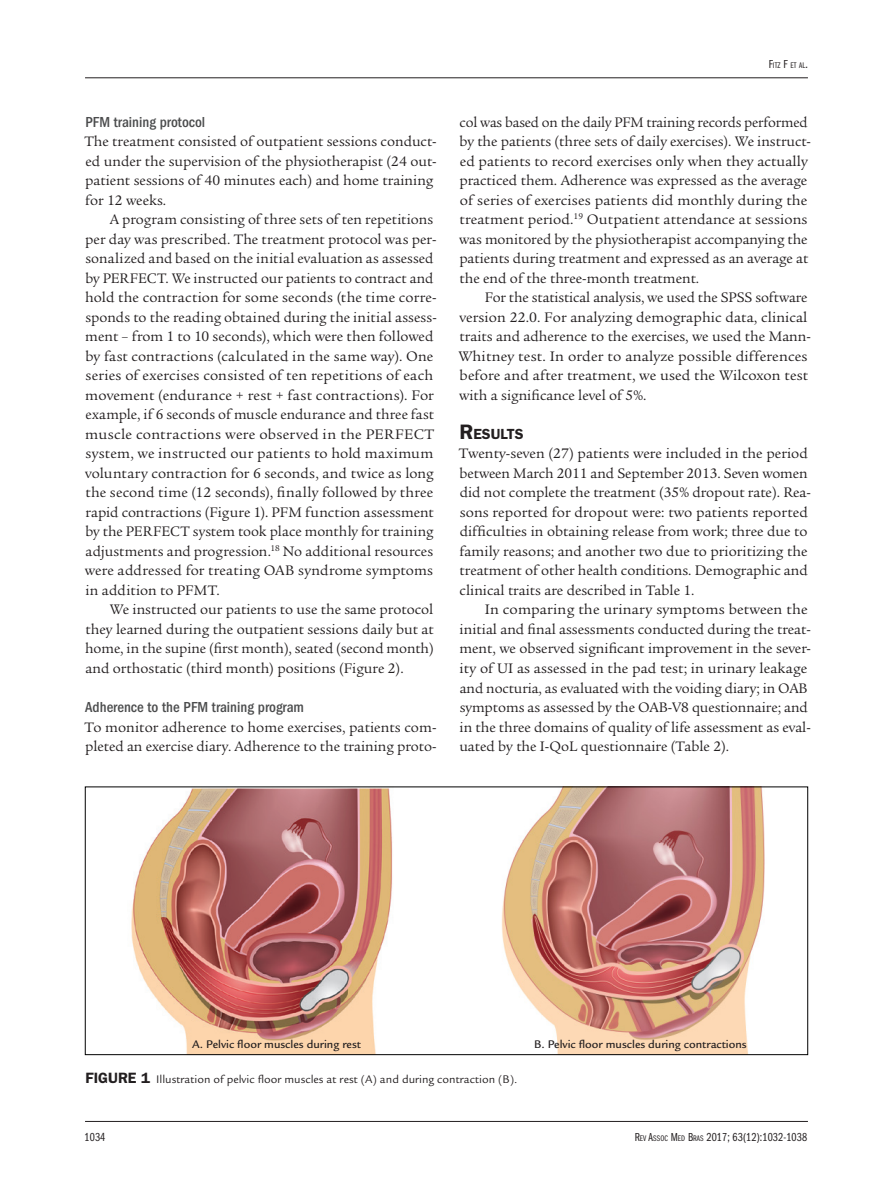
<style>
.page{position:relative;width:893px;height:1191px;background:#fff}
.page>*{position:absolute;margin:0;border:0;box-sizing:border-box;transform-origin:0 0}
.Texto_c__recuo{font:15px/19.5px "Legacy Serif Std";letter-spacing:.005em;color:#231f20}
.Texto_s_recuo{font:15px/19.5px "Legacy Serif Std";color:#231f20}
.Tit2{font:500 condensed 15px "ITC Franklin Gothic Std";color:#4b4c4d}
.Tit1{font:600 14.7px "ITC Franklin Gothic Std";color:#231f20}
.Figura_tit{font:12px "Legacy Sans Std";color:#231f20}
.Dísticos{font:500 12px "Legacy Sans Std";color:#231f20}
.t1{font:12px "ITC Franklin Gothic Std Bk Cp";letter-spacing:.01em;color:#231f20}
.t2{font:8.4px "ITC Franklin Gothic Std Bk Cp";letter-spacing:.015em;color:#231f20}
.s1{font-size:12px}
.s2{font-size:21px}
.s3{font-family:"ITC Franklin Gothic Std";font-weight:600;font-size:15px}
.s4{font-size:8.4px}
</style>
<div class="page">
<hr style="left:85px;top:78px;width:723px;height:1px;background:#231f20">
<hr style="left:85px;top:1121px;width:723px;height:1px;background:#231f20">
<img style="left:501px;top:788px;width:264px;height:264px">
<img style="left:131px;top:788px;width:262px;height:264px">
<p class="Tit2" style="left:86px;top:113px;width:121px">PFM training protocol</p>
<p class="Texto_s_recuo" style="left:84px;top:132px;width:354px">The treatment consisted of outpatient sessions conduct&shy;ed under the supervision of the physiotherapist (24 out&shy;patient sessions of 40 minutes each) and home training for 12 weeks.</p>
<p class="Texto_c__recuo" style="left:85px;top:210px;width:353px;text-indent:25px">A program consisting of three sets of ten repetitions per day was prescribed. The treatment protocol was per&shy;sonalized and based on the initial evaluation as assessed by PERFECT. We instructed our patients to contract and hold the contraction for some seconds (the time corre&shy;sponds to the reading obtained during the initial assess&shy;ment – from 1 to 10 seconds), which were then followed by fast contractions (calculated in the same way). One series of exercises consisted of ten repetitions of each movement (endurance + rest + fast contractions). For example, if 6 seconds of muscle endurance and three fast muscle contractions were observed in the PERFECT system, we instructed our patients to hold maximum voluntary contraction for 6 seconds, and twice as long the second time (12 seconds), finally followed by three rapid contractions (Figure 1). PFM function assessment by the PERFECT system took place monthly for training adjustments and progression.<sup>18</sup> No additional resources were addressed for treating OAB syndrome symptoms in addition to PFMT.</p>
<p class="Texto_c__recuo" style="left:85px;top:600px;width:350px;text-align:justify;text-indent:24px">We instructed our patients to use the same protocol they learned during the outpatient sessions daily but at home, in the supine (first month), seated (second month) and orthostatic (third month) positions (Figure 2).</p>
<p class="Tit2" style="left:85px;top:698px;width:220px">Adherence to the PFM training program</p>
<p class="Texto_s_recuo" style="left:84px;top:717px;width:354px">To monitor adherence to home exercises, patients com&shy;pleted an exercise diary. Adherence to the training proto-</p>
<p class="t2" style="left:769px;top:61px;width:41px"><span class="s1">F</span>ITZ <span class="s1">F</span> ET AL<span class="s1">.</span></p>
<p class="Texto_s_recuo" style="left:459px;top:112px;width:353px">col was based on the daily PFM training records performed by the patients (three sets of daily exercises). We instruct&shy;ed patients to record exercises only when they actually practiced them. Adherence was expressed as the average of series of exercises patients did monthly during the treatment period.<sup>19</sup> Outpatient attendance at sessions was monitored by the physiotherapist accompanying the patients during treatment and expressed as an average at the end of the three-month treatment.</p>
<p class="Texto_c__recuo" style="left:458px;top:288px;width:354px;text-indent:26px">For the statistical analysis, we used the SPSS software version 22.0. For analyzing demographic data, clinical traits and adherence to the exercises, we used the Mann-Whitney test. In order to analyze possible differences before and after treatment, we used the Wilcoxon test with a significance level of 5%.</p>
<p class="Tit1" style="left:460px;top:425px;width:65px"><span class="s2">R</span>ESULTS</p>
<p class="Texto_s_recuo" style="left:459px;top:444px;width:354px">Twenty-seven (27) patients were included in the period between March 2011 and September 2013. Seven women did not complete the treatment (35% dropout rate). Rea&shy;sons reported for dropout were: two patients reported difficulties in obtaining release from work; three due to family reasons; and another two due to prioritizing the treatment of other health conditions. Demographic and clinical traits are described in Table 1.</p>
<p class="Texto_c__recuo" style="left:459px;top:600px;width:353px;text-indent:25px">In comparing the urinary symptoms between the initial and final assessments conducted during the treat&shy;ment, we observed significant improvement in the sever&shy;ity of UI as assessed in the pad test; in urinary leakage and nocturia, as evaluated with the voiding diary; in OAB symptoms as assessed by the OAB-V8 questionnaire; and in the three domains of quality of life assessment as eval&shy;uated by the I-QoL questionnaire (Table 2).</p>
<p class="Dísticos" style="left:192px;top:1037px;width:170px">A. Pelvic floor muscles during rest</p>
<p class="Dísticos" style="left:534px;top:1037px;width:214px">B. Pelvic floor muscles during contractions</p>
<p class="Figura_tit" style="left:86px;top:1072px;width:433px"><span class="s3">FIGURE 1</span> Illustration of pelvic floor muscles at rest (A) and during contraction (B).</p>
<p class="t1" style="left:85px;top:1130px;width:22px">1034</p>
<p class="t1" style="left:635px;top:1130px;width:174px">R<span class="s4">EV</span> A<span class="s4">SSOC</span> M <span class="s4">ED</span> B<span class="s4">RAS</span> 2017; 63(12):1032-1038</p>
</div>
